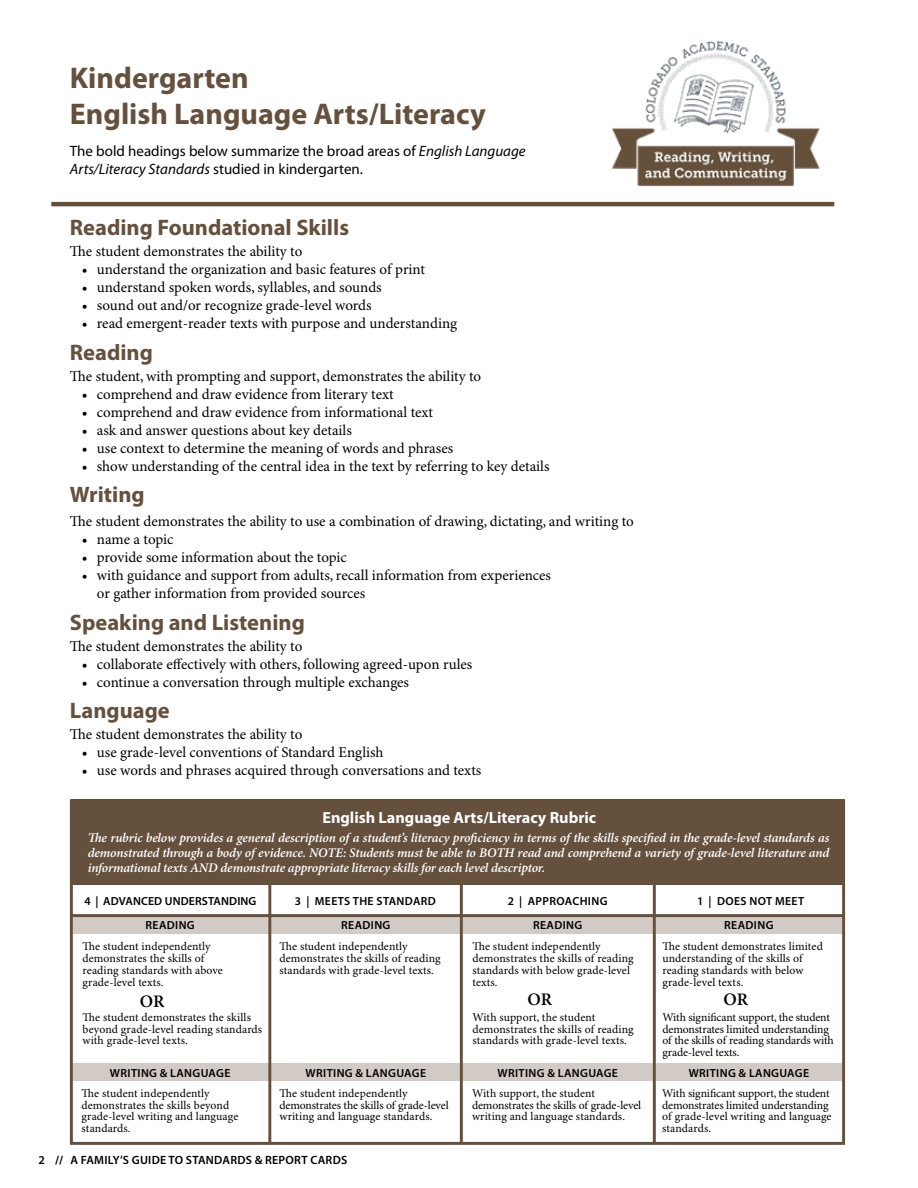
<style>
.page{position:relative;width:918px;height:1188px;background:#fff}
.page>*{position:absolute;margin:0;border:0;box-sizing:border-box;transform-origin:0 0}
.t1{font:700 30px/36px "Myriad Pro";color:#65503e}
.t2{font:700 22.5px "Myriad Pro";color:#65503e}
.t3{font:600 17.7px "Minion Pro";color:#000}
.t4{font:700 16.2px "Myriad Pro";color:#fff}
.t5{font:15px/18px "Minion Pro";letter-spacing:-.005em;color:#000}
.t6{font:15px/18px "Myriad Pro";color:#000}
.t7{font:italic 600 13.2px/14.7px "Minion Pro";letter-spacing:-.015em;color:#fff;text-align:justify}
.t8{font:600 12px "Myriad Pro";letter-spacing:.02em;color:#000}
.t9{font:11.7px/11.7px "Minion Pro";letter-spacing:.005em;color:#000}
.t10{font:600 11.7px "Myriad Pro";letter-spacing:.03em;color:#000}
.t11{font:600 11.7px "Myriad Pro";letter-spacing:.01em;color:#000}
.s1{font-style:italic}
.s2{font-weight:700}
</style>
<div class="page">
<img style="left:612px;top:41px;width:208px;height:146px">
<hr style="left:51px;top:202px;width:783px;height:4px;background:#65503e">
<div style="left:72px;top:1064px;width:772px;height:17px;background:#d1cac5"></div>
<div style="left:71px;top:916px;width:773px;height:17px;background:#d1cac5"></div>
<div style="left:71px;top:799px;width:773px;height:86px;background:#65503e"></div>
<hr style="left:268px;top:877px;width:3px;height:267px;background:#65503e">
<hr style="left:71px;top:914px;width:772px;height:3px;background:#65503e">
<hr style="left:460px;top:877px;width:3px;height:267px;background:#65503e">
<hr style="left:653px;top:877px;width:3px;height:267px;background:#65503e">
<div style="left:70px;top:799px;width:775px;height:346px;border:3px solid #65503e"></div>
<h1 class="t1" style="left:70px;top:60px;width:417px">Kindergarten<br>English Language Arts/Literacy</h1>
<p class="t6" style="left:70px;top:142px;width:457px">The bold headings below summarize the broad areas of <span class="s1">English Language<br>Arts/Literacy Standards</span> studied in kindergarten.</p>
<h2 class="t2" style="left:70px;top:215px;width:281px">Reading Foundational Skills</h2>
<p class="t5" style="left:70px;top:243px;width:234px">The student demonstrates the ability to</p>
<p class="t5" style="left:82px;top:261px;width:345px">• understand the organization and basic features of print</p>
<p class="t5" style="left:82px;top:279px;width:301px">• understand spoken words, syllables, and sounds</p>
<p class="t5" style="left:82px;top:297px;width:291px">• sound out and/or recognize grade-level words</p>
<p class="t5" style="left:82px;top:315px;width:377px">• read emergent-reader texts with purpose and understanding</p>
<h2 class="t2" style="left:70px;top:339px;width:85px">Reading</h2>
<p class="t5" style="left:70px;top:367px;width:413px">The student, with prompting and support, demonstrates the ability to</p>
<p class="t5" style="left:82px;top:385px;width:313px">• comprehend and draw evidence from literary text</p>
<p class="t5" style="left:82px;top:403px;width:353px">• comprehend and draw evidence from informational text</p>
<p class="t5" style="left:82px;top:421px;width:271px">• ask and answer questions about key details</p>
<p class="t5" style="left:82px;top:439px;width:373px">• use context to determine the meaning of words and phrases</p>
<p class="t5" style="left:82px;top:457px;width:469px">• show understanding of the central idea in the text by referring to key details</p>
<h2 class="t2" style="left:70px;top:482px;width:76px">Writing</h2>
<p class="t5" style="left:70px;top:513px;width:566px">The student demonstrates the ability to use a combination of drawing, dictating, and writing to</p>
<p class="t5" style="left:82px;top:531px;width:93px">• name a topic</p>
<p class="t5" style="left:82px;top:549px;width:266px">• provide some information about the topic</p>
<p class="t5" style="left:97px;top:567px;width:456px;text-indent:-15px">• with guidance and support from adults, recall information from experiences or gather information from provided sources</p>
<h2 class="t2" style="left:70px;top:609px;width:237px">Speaking and Listening</h2>
<p class="t5" style="left:70px;top:637px;width:234px">The student demonstrates the ability to</p>
<p class="t5" style="left:82px;top:655px;width:392px">• collaborate effectively with others, following agreed-upon rules</p>
<p class="t5" style="left:82px;top:673px;width:329px">• continue a conversation through multiple exchanges</p>
<h2 class="t2" style="left:70px;top:698px;width:101px">Language</h2>
<p class="t5" style="left:70px;top:726px;width:234px">The student demonstrates the ability to</p>
<p class="t5" style="left:82px;top:744px;width:303px">• use grade-level conventions of Standard English</p>
<p class="t5" style="left:82px;top:762px;width:401px">• use words and phrases acquired through conversations and texts</p>
<p class="t4" style="left:322px;top:808px;width:275px">English Language Arts/Literacy Rubric</p>
<p class="t7" style="left:88px;top:831px;width:743px">The rubric below provides a general description of a student’s literacy proficiency in terms of the skills specified in the grade-level standards as demonstrated through a body of evidence. NOTE: Students must be able to BOTH read and comprehend a variety of grade-level literature and informational texts AND demonstrate appropriate literacy skills for each level descriptor.</p>
<p class="t11" style="left:85px;top:895px;width:173px">4 | ADVANCED UNDERSTANDING</p>
<p class="t10" style="left:295px;top:895px;width:143px">3 | MEETS THE STANDARD</p>
<p class="t10" style="left:508px;top:895px;width:101px">2 | APPROACHING</p>
<p class="t10" style="left:146px;top:919px;width:51px">READING</p>
<p class="t10" style="left:341px;top:919px;width:51px">READING</p>
<p class="t10" style="left:533px;top:919px;width:51px">READING</p>
<p class="t10" style="left:724px;top:919px;width:51px">READING</p>
<p class="t10" style="left:697px;top:895px;width:109px">1 | DOES NOT MEET</p>
<p class="t9" style="left:83px;top:941px;width:142px">The student independently demonstrates the skills of reading standards with above grade-level texts.</p>
<p class="t9" style="left:83px;top:1012px;width:181px">The student demonstrates the skills beyond grade-level reading standards with grade-level texts.</p>
<p class="t9" style="left:279px;top:941px;width:163px">The student independently demonstrates the skills of reading standards with grade-level texts.</p>
<p class="t9" style="left:472px;top:941px;width:163px">The student independently demonstrates the skills of reading standards with below grade-level texts.</p>
<p class="t9" style="left:472px;top:1012px;width:163px">With support, the student demonstrates the skills of reading standards with grade-level texts.</p>
<p class="t9" style="left:662px;top:941px;width:162px">The student demonstrates limited understanding of the skills of reading standards with below grade-level texts.</p>
<p class="t9" style="left:662px;top:1012px;width:173px">With significant support, the student demonstrates limited understanding of the skills of reading standards with grade-level texts.</p>
<p class="t3" style="left:140px;top:991px;width:26px">OR</p>
<p class="t3" style="left:528px;top:989px;width:26px">OR</p>
<p class="t3" style="left:723px;top:989px;width:26px">OR</p>
<p class="t10" style="left:110px;top:1066px;width:122px">WRITING &amp; LANGUAGE</p>
<p class="t10" style="left:306px;top:1066px;width:122px">WRITING &amp; LANGUAGE</p>
<p class="t10" style="left:497px;top:1066px;width:122px">WRITING &amp; LANGUAGE</p>
<p class="t10" style="left:689px;top:1066px;width:122px">WRITING &amp; LANGUAGE</p>
<p class="t9" style="left:82px;top:1088px;width:158px">The student independently demonstrates the skills beyond grade-level writing and language standards.</p>
<p class="t9" style="left:279px;top:1088px;width:171px">The student independently demonstrates the skills of grade-level writing and language standards.</p>
<p class="t9" style="left:472px;top:1088px;width:171px">With support, the student demonstrates the skills of grade-level writing and language standards.</p>
<p class="t9" style="left:662px;top:1088px;width:171px">With significant support, the student demonstrates limited understanding of grade-level writing and language standards.</p>
<p class="t8" style="left:39px;top:1153px;width:310px">2 <span class="s2">//</span> A FAMILY’S GUIDE TO STANDARDS &amp; REPORT CARDS</p>
</div>
